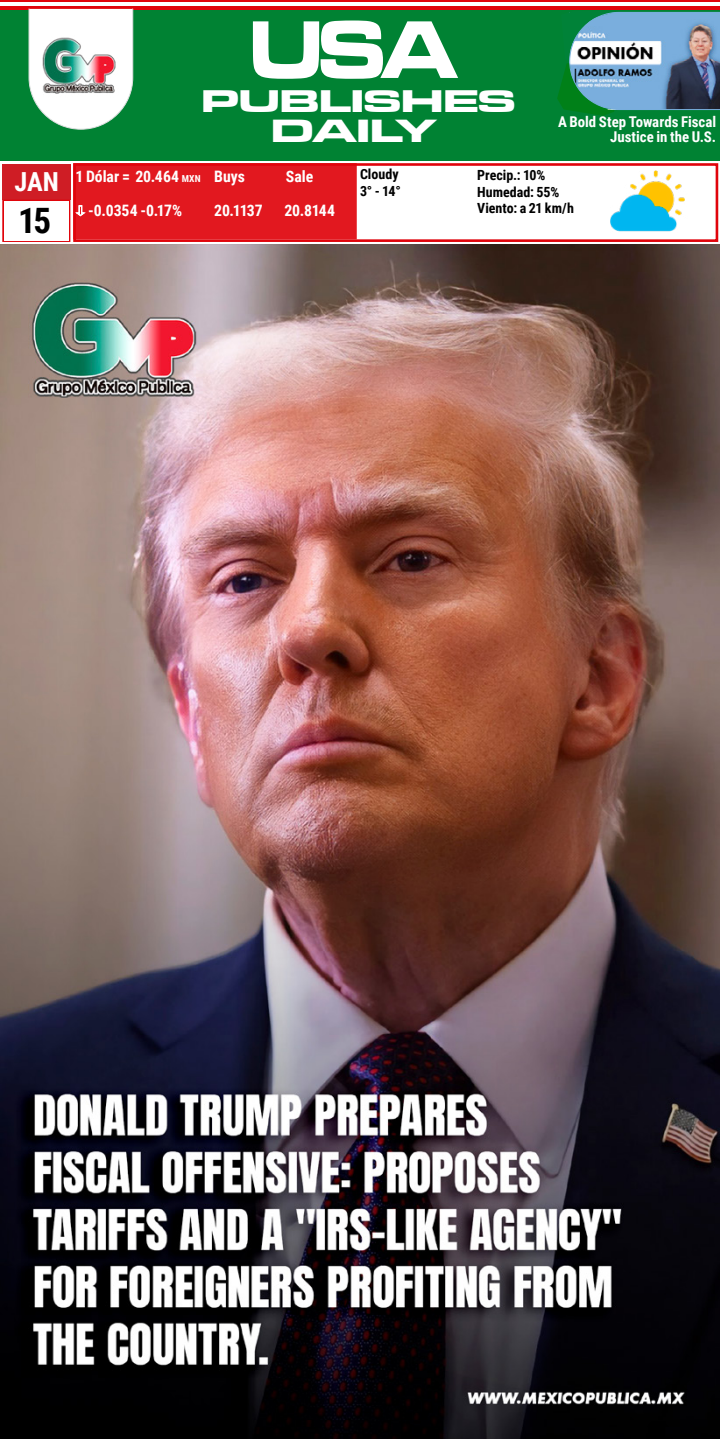
<style>
.page{position:relative;width:720px;height:1439px;background:#fff}
.page>*{position:absolute;margin:0;border:0;box-sizing:border-box;transform-origin:0 0}
.t1{font:84.88px "Microgramma D Bold Exte";color:#fff;scale:.9 1}
.t2{font:700 35px "Roboto Condensed";color:#000}
.t3{font:33.25px "Microgramma D Bold Exte";letter-spacing:-.01em;color:#fff;scale:1.33 1}
.t4{font:32.38px "Microgramma D Bold Exte";color:#fff;scale:1.33 1}
.t5{font:700 26.25px "Roboto Condensed";color:#fff}
.t6{font:700 15.75px/33.2px "Roboto Condensed";letter-spacing:-.005em;color:#fff}
.t7{font:700 14.88px/14.9px "Roboto Condensed";color:#fff;text-align:right}
.t8{font:700 14px/16.6px "Roboto Condensed";color:#000}
.s1{font-size:9.62px}
</style>
<div class="page">
<div style="left:73px;top:163px;width:645px;height:79px;border:3px solid #e0040b"></div>
<div style="left:73px;top:163px;width:283px;height:76px;background:#e2181f;border:3px solid #e0040b"></div>
<div style="left:0;top:10px;width:719px;height:151px;background:#008233"></div>
<hr style="left:0;top:7px;width:719px;height:3px;background:#e0040b">
<hr style="left:0;top:0;width:719px;height:2px;background:#e0040b">
<svg style="left:29px;top:8px;width:104px;height:122px;background:#c8d6cc"></svg>
<svg style="left:557px;top:11px;width:162px;height:105px;background:#62939b"></svg>
<div style="left:2px;top:164px;width:68px;height:36px;background:#cf1d25"></div>
<div style="left:2px;top:200px;width:68px;height:42px;border:2px solid #e0040b"></div>
<div style="left:4px;top:201px;width:65px;height:40px;background:#fff"></div>
<img style="left:603px;top:163px;width:88px;height:79px">
<img style="left:0;top:244px;width:719px;height:1195px">
<h3 class="t5" style="left:15px;top:163px;width:46px">JAN</h3>
<h2 class="t2" style="left:18px;top:196px;width:35px">15</h2>
<h1 class="t1" style="left:249px;top:-8px;width:232px">USA</h1>
<h3 class="t4" style="left:201px;top:79px;width:237px">PUBLISHES</h3>
<h3 class="t3" style="left:271px;top:108px;width:126px">DAILY</h3>
<p class="t7" style="left:557px;top:113px;width:159px">A Bold Step Towards Fiscal<br>Justice in the U.S.</p>
<p class="t6" style="left:75px;top:160px;width:127px">1 Dólar = 20.464 <span class="s1">MXN </span>⇩ -0.0354 -0.17%</p>
<p class="t6" style="left:214px;top:160px;width:32px">Buys</p>
<p class="t6" style="left:286px;top:160px;width:29px">Sale</p>
<p class="t6" style="left:214px;top:193px;width:50px">20.1137</p>
<p class="t6" style="left:284px;top:193px;width:52px">20.8144</p>
<p class="t8" style="left:360px;top:166px;width:42px">Cloudy<br>3° - 14°</p>
<p class="t8" style="left:477px;top:166px;width:98px">Precip.: 10%<br>Humedad: 55%<br>Viento: a 21 km/h</p>
</div>
